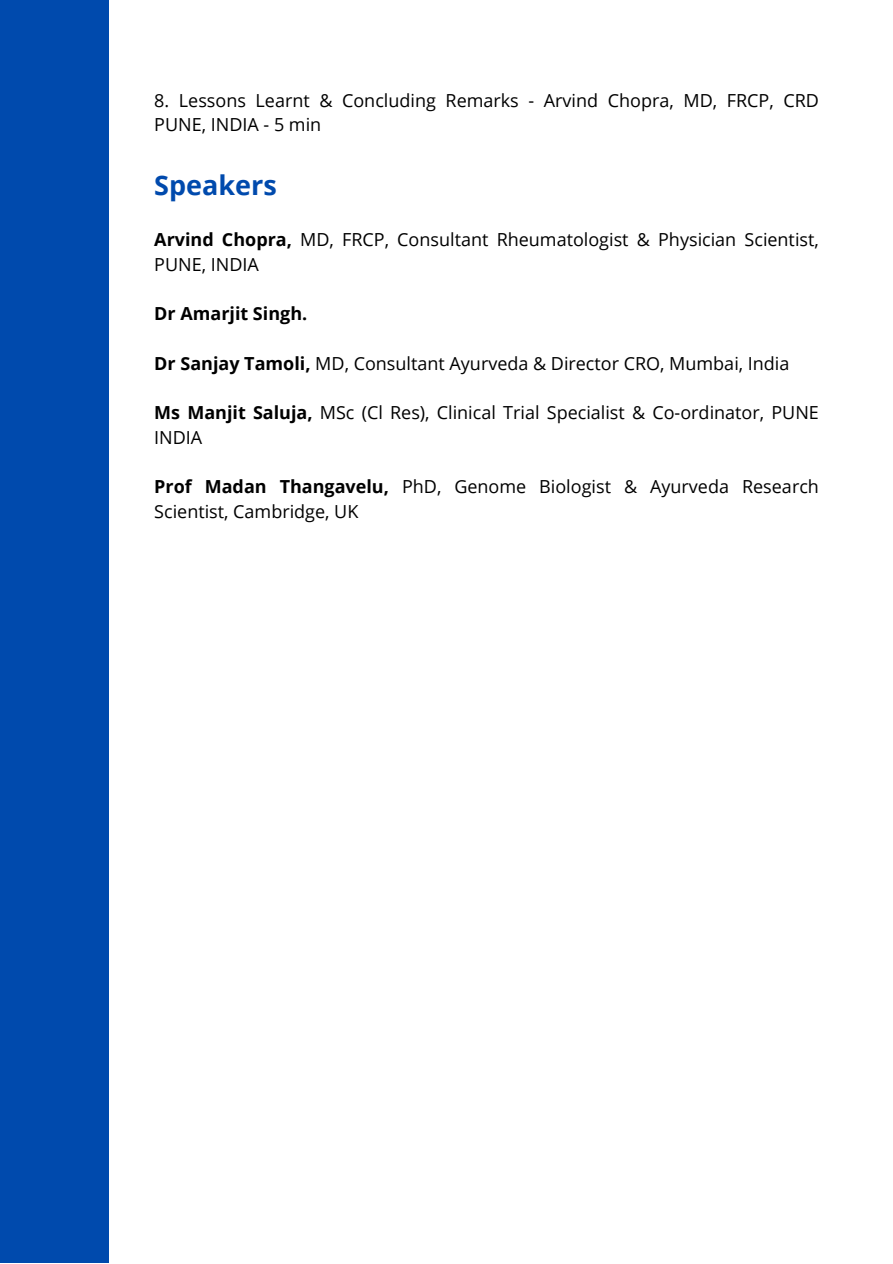
<style>
.page{position:relative;width:893px;height:1264px;background:#fff}
.page>*{position:absolute;margin:0;border:0;box-sizing:border-box;transform-origin:0 0}
.t1{font:700 27px "Open Sans";color:#004aad}
.t2{font:18px/24.8px "Open Sans";color:#000}
.t3{font:700 18px "Open Sans";color:#000}
.s1{font-weight:700}
</style>
<div class="page">
<div style="left:0;top:0;width:109px;height:1262px;background:#004aad"></div>
<p class="t2" style="left:154px;top:87px;width:666px">8. Lessons Learnt &amp; Concluding Remarks - Arvind Chopra, MD, FRCP, CRD<br>PUNE, INDIA - 5 min</p>
<p class="t1" style="left:154px;top:167px;width:124px">Speakers</p>
<p class="t2" style="left:154px;top:226px;width:666px"><span class="s1">Arvind Chopra,</span> MD, FRCP, Consultant Rheumatologist &amp; Physician Scientist,<br>PUNE, INDIA</p>
<p class="t3" style="left:154px;top:301px;width:154px">Dr Amarjit Singh.</p>
<p class="t2" style="left:154px;top:350px;width:636px"><span class="s1">Dr Sanjay Tamoli,</span> MD, Consultant Ayurveda &amp; Director CRO, Mumbai, India</p>
<p class="t2" style="left:154px;top:400px;width:666px"><span class="s1">Ms Manjit Saluja,</span> MSc (Cl Res), Clinical Trial Specialist &amp; Co-ordinator, PUNE<br>INDIA</p>
<p class="t2" style="left:154px;top:474px;width:666px"><span class="s1">Prof Madan Thangavelu,</span> PhD, Genome Biologist &amp; Ayurveda Research<br>Scientist, Cambridge, UK</p>
</div>
